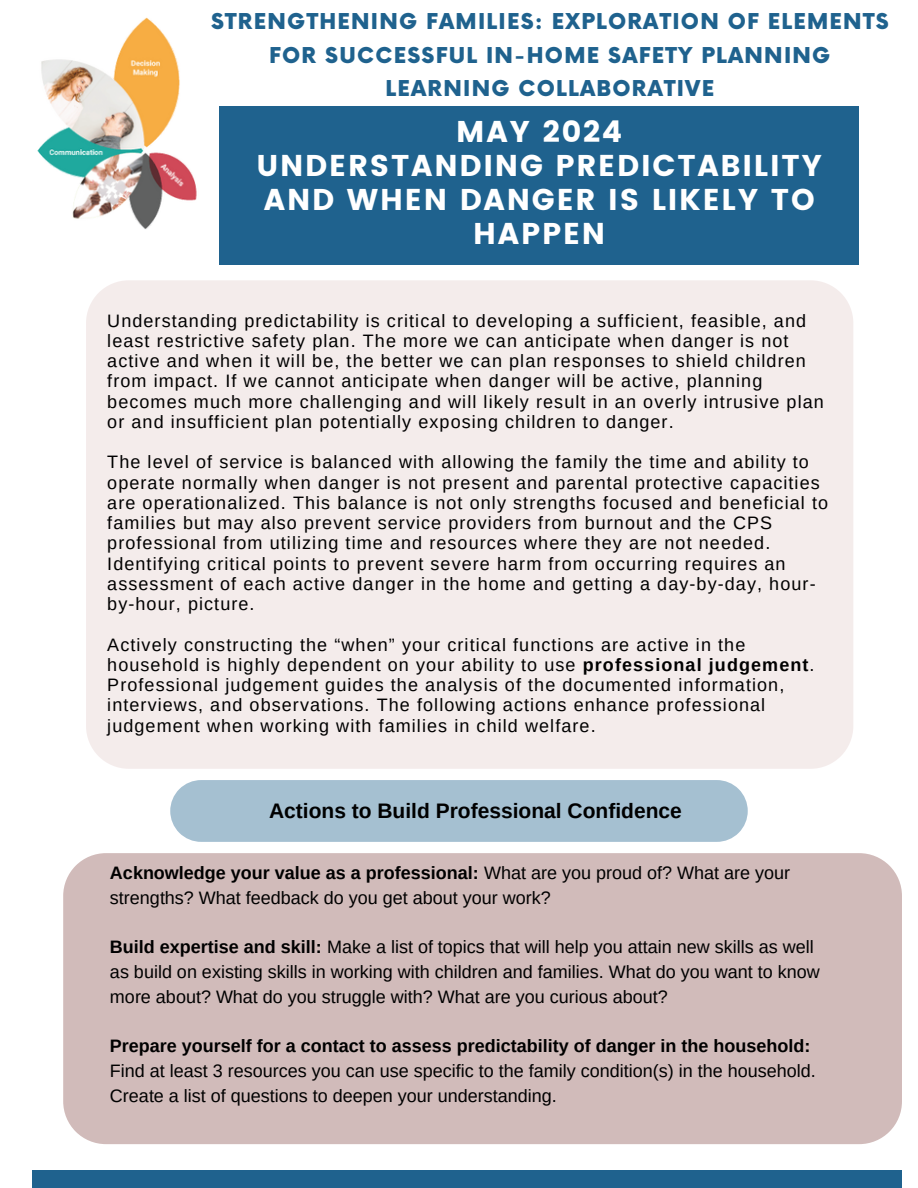
<style>
.page{position:relative;width:918px;height:1188px;background:#fff}
.page>*{position:absolute;margin:0;border:0;box-sizing:border-box;transform-origin:0 0}
.t1{font:30px/33.8px "Poppins";letter-spacing:.06em;color:#fff;text-align:center}
.t2{font:900 21.3px/33.8px "Now";letter-spacing:.06em;color:#1f628e;text-align:center}
.t3{font:700 21px "Arimo";color:#000}
.t4{font:18px/20.2px "Arimo";letter-spacing:.06em;color:#000}
.t5{font:18px/24.8px "Arimo";color:#000}
.s1{font-weight:700}
</style>
<div class="page">
<div style="left:219px;top:106px;width:640px;height:158px;background:#1f628e"></div>
<div style="left:33px;top:1170px;width:869px;height:18px;background:#1f628e"></div>
<div style="left:63px;top:853px;width:839px;height:291px;background:#d1bbba"></div>
<img style="left:37px;top:17px;width:160px;height:212px">
<div style="left:86px;top:280px;width:767px;height:489px;background:#f4eceb"></div>
<div style="left:170px;top:780px;width:578px;height:62px;background:#a5c0d1"></div>
<p class="t2" style="left:211px;top:6px;width:679px">STRENGTHENING FAMILIES: EXPLORATION OF ELEMENTS<br>FOR SUCCESSFUL IN-HOME SAFETY PLANNING<br>LEARNING COLLABORATIVE</p>
<h2 class="t1" style="left:456px;top:115px;width:168px">MAY 2024</h2>
<h1 class="t1" style="left:256px;top:149px;width:567px">UNDERSTANDING PREDICTABILITY<br>AND WHEN DANGER IS LIKELY TO<br>HAPPEN</h1>
<p class="t4" style="left:107px;top:310px;width:718px">Understanding predictability is critical to developing a sufficient, feasible, and least restrictive safety plan. The more we can anticipate when danger is not active and when it will be, the better we can plan responses to shield children from impact. If we cannot anticipate when danger will be active, planning becomes much more challenging and will likely result in an overly intrusive plan or and insufficient plan potentially exposing children to danger.</p>
<p class="t4" style="left:107px;top:452px;width:722px">The level of service is balanced with allowing the family the time and ability to operate normally when danger is not present and parental protective capacities are operationalized. This balance is not only strengths focused and beneficial to families but may also prevent service providers from burnout and the CPS professional from utilizing time and resources where they are not needed.</p>
<p class="t4" style="left:107px;top:553px;width:710px">Identifying critical points to prevent severe harm from occurring requires an assessment of each active danger in the home and getting a day-by-day, hour&shy;by-hour, picture.</p>
<p class="t4" style="left:107px;top:634px;width:709px">Actively constructing the “when” your critical functions are active in the household is highly dependent on your ability to use <span class="s1">professional judgement</span>.<br>Professional judgement guides the analysis of the documented information, interviews, and observations. The following actions enhance professional judgement when working with families in child welfare.</p>
<h3 class="t3" style="left:269px;top:799px;width:414px">Actions to Build Professional Confidence</h3>
<p class="t5" style="left:110px;top:861px;width:682px"><span class="s1">Acknowledge your value as a professional:</span> What are you proud of? What are your strengths? What feedback do you get about your work?</p>
<p class="t5" style="left:110px;top:935px;width:711px"><span class="s1">Build expertise and skill:</span> Make a list of topics that will help you attain new skills as well as build on existing skills in working with children and families. What do you want to know more about? What do you struggle with? What are you curious about?</p>
<p class="t5" style="left:110px;top:1034px;width:707px"><span class="s1">Prepare yourself for a contact to assess predictability of danger in the household:<br></span>Find at least 3 resources you can use specific to the family condition(s) in the household.<br>Create a list of questions to deepen your understanding.</p>
</div>
